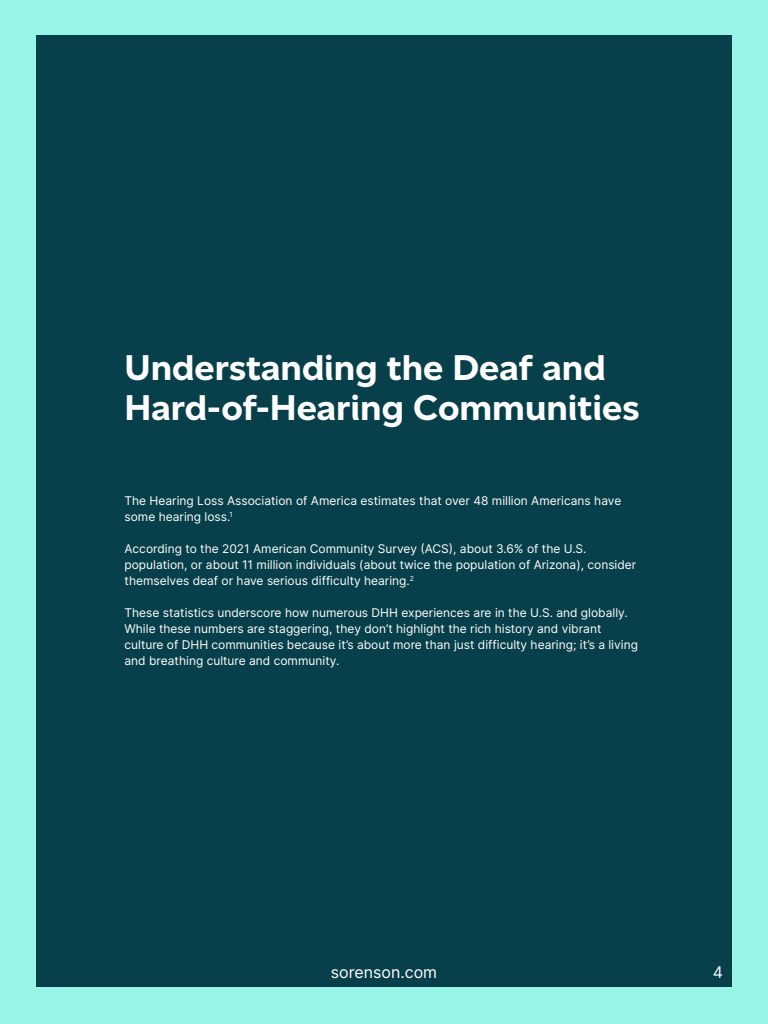
<style>
.page{position:relative;width:768px;height:1024px;background:#fff}
.page>*{position:absolute;margin:0;border:0;box-sizing:border-box;transform-origin:0 0}
.Titles{font:700 36px/40px "Altform";color:#fff}
.Small_Header_Subheader{font:16px "Inter";color:#fff}
.Page_Number{font:16px "Inter";color:#fff}
.Body_Text{font:12px/16px "Inter";color:#fff}
</style>
<div class="page">
<div style="left:0;top:0;width:768px;height:1023px;background:#98f5e7"></div>
<div style="left:36px;top:35px;width:696px;height:952px;background:#07404a"></div>
<p class="Titles" style="left:124px;top:348px;width:516px">Understanding the Deaf and<br>Hard-of-Hearing Communities</p>
<p class="Body_Text" style="left:124px;top:492px;width:498px">The Hearing Loss Association of America estimates that over 48 million Americans have some hearing loss.<sup>1</sup></p>
<p class="Body_Text" style="left:124px;top:540px;width:513px">According to the 2021 American Community Survey (ACS), about 3.6% of the U.S. population, or about 11 million individuals (about twice the population of Arizona), consider themselves deaf or have serious difficulty hearing.<sup>2</sup></p>
<p class="Body_Text" style="left:124px;top:604px;width:515px">These statistics underscore how numerous DHH experiences are in the U.S. and globally.<br>While these numbers are staggering, they don’t highlight the rich history and vibrant culture of DHH communities because it’s about more than just difficulty hearing; it’s a living and breathing culture and community.</p>
<p class="Small_Header_Subheader" style="left:331px;top:961px;width:108px">sorenson.com</p>
<p class="Page_Number" style="left:713px;top:961px;width:12px">4</p>
</div>
